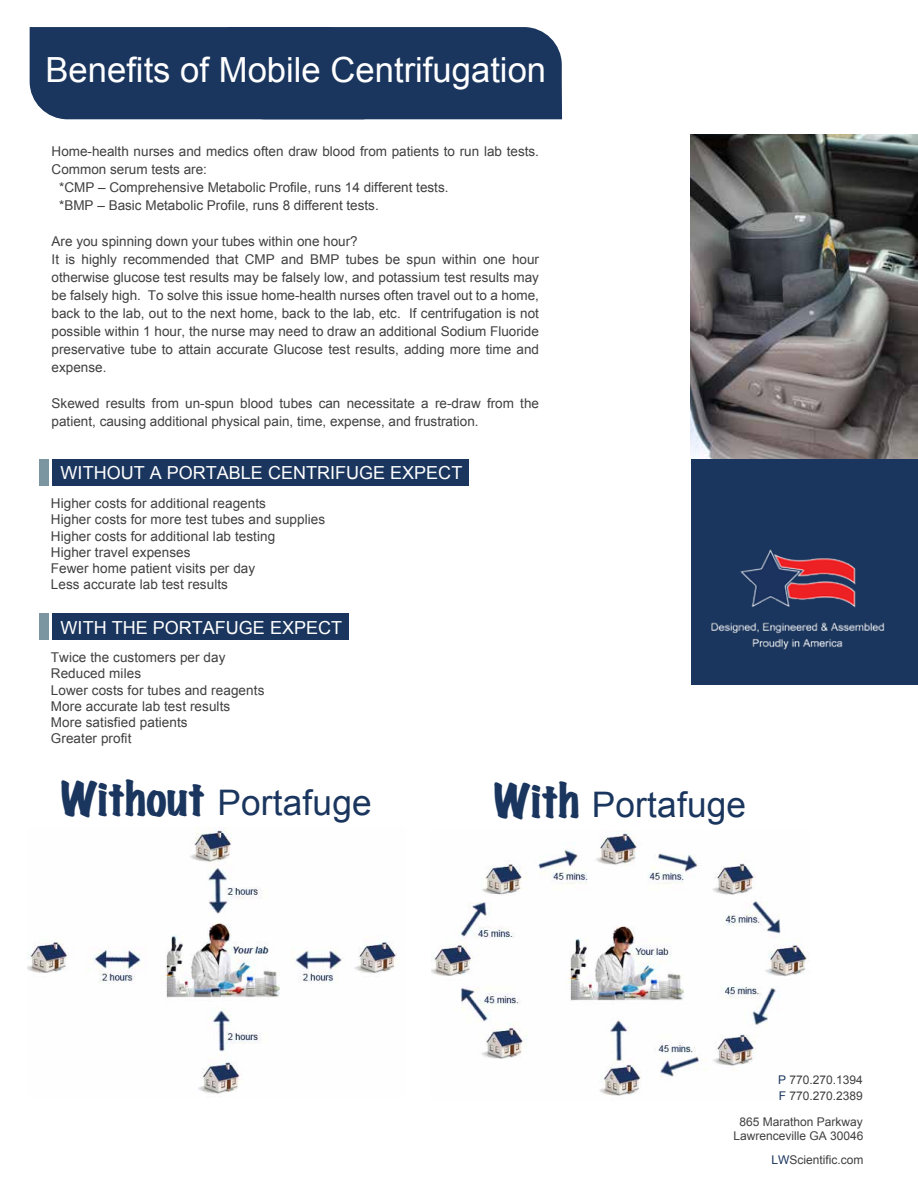
<style>
.page{position:relative;width:918px;height:1188px;background:#fff}
.page>*{position:absolute;margin:0;border:0;box-sizing:border-box;transform-origin:0 0}
.t1{font:35.25px "Arial";letter-spacing:.005em;color:#1b365e}
.t2{font:34.65px "Arial";color:#fff}
.t3{font:18px "Arial";color:#fff}
.t4{font:13.5px/16.2px "Arial";color:#404041}
.t5{font:12px/16.5px "Arial";color:#404041}
.s1{font-family:"Marker Felt";font-stretch:expanded;font-size:42px}
.s2{color:#1b365e}
</style>
<div class="page">
<div style="left:30px;top:27px;width:532px;height:92px;background:#1b365e"></div>
<img style="left:27px;top:828px;width:370px;height:266px">
<img style="left:431px;top:830px;width:376px;height:266px">
<div style="left:691px;top:435px;width:227px;height:250px;background:#1b365e"></div>
<div style="left:52px;top:459px;width:417px;height:27px;background:#1b365e"></div>
<div style="left:52px;top:613px;width:297px;height:27px;background:#1b365e"></div>
<div style="left:40px;top:459px;width:9px;height:27px;background:#7c96a1"></div>
<div style="left:40px;top:613px;width:9px;height:27px;background:#7c96a1"></div>
<img style="left:711px;top:549px;width:174px;height:101px">
<img style="left:691px;top:134px;width:227px;height:324px">
<h2 class="t2" style="left:45px;top:48px;width:502px">Benefits of Mobile Centrifugation</h2>
<p class="t4" style="left:52px;top:143px;width:489px">Home-health nurses and medics often draw blood from patients to run lab tests.</p>
<p class="t4" style="left:52px;top:161px;width:157px">Common serum tests are:</p>
<p class="t4" style="left:59px;top:179px;width:391px">*CMP – Comprehensive Metabolic Profile, runs 14 different tests.</p>
<p class="t4" style="left:59px;top:197px;width:321px">*BMP – Basic Metabolic Profile, runs 8 different tests.</p>
<p class="t4" style="left:52px;top:232px;width:489px;line-height:18px">Are you spinning down your tubes within one hour?<br>It is highly recommended that CMP and BMP tubes be spun within one hour otherwise glucose test results may be falsely low, and potassium test results may be falsely high. To solve this issue home-health nurses often travel out to a home, back to the lab, out to the next home, back to the lab, etc. If centrifugation is not possible within 1 hour, the nurse may need to draw an additional Sodium Fluoride preservative tube to attain accurate Glucose test results, adding more time and expense.</p>
<p class="t4" style="left:52px;top:394px;width:489px;line-height:18px">Skewed results from un-spun blood tubes can necessitate a re-draw from the patient, causing additional physical pain, time, expense, and frustration.</p>
<h3 class="t3" style="left:61px;top:461px;width:403px">WITHOUT A PORTABLE CENTRIFUGE EXPECT</h3>
<p class="t4" style="left:51px;top:495px;width:276px">Higher costs for additional reagents<br>Higher costs for more test tubes and supplies Higher costs for additional lab testing<br>Higher travel expenses<br>Fewer home patient visits per day<br>Less accurate lab test results</p>
<h3 class="t3" style="left:61px;top:616px;width:283px">WITH THE PORTAFUGE EXPECT</h3>
<p class="t4" style="left:51px;top:649px;width:215px">Twice the customers per day<br>Reduced miles<br>Lower costs for tubes and reagents<br>More accurate lab test results<br>More satisfied patients<br>Greater profit</p>
<h1 class="t1" style="left:61px;top:780px;width:313px"><span class="s1">Without</span> Portafuge</h1>
<h1 class="t1" style="left:494px;top:782px;width:254px"><span class="s1">With</span> Portafuge</h1>
<p class="t5" style="left:778px;top:1071px;width:86px"><span class="s2">P</span> 770.270.1394<br><span class="s2">F</span> 770.270.2389</p>
<p class="t5" style="left:733px;top:1114px;width:132px;line-height:14.4px;text-align:center">865 Marathon Parkway<br>Lawrenceville GA 30046</p>
<p class="t5" style="left:772px;top:1151px;width:94px"><span class="s2">LW</span>Scientific.com</p>
</div>
